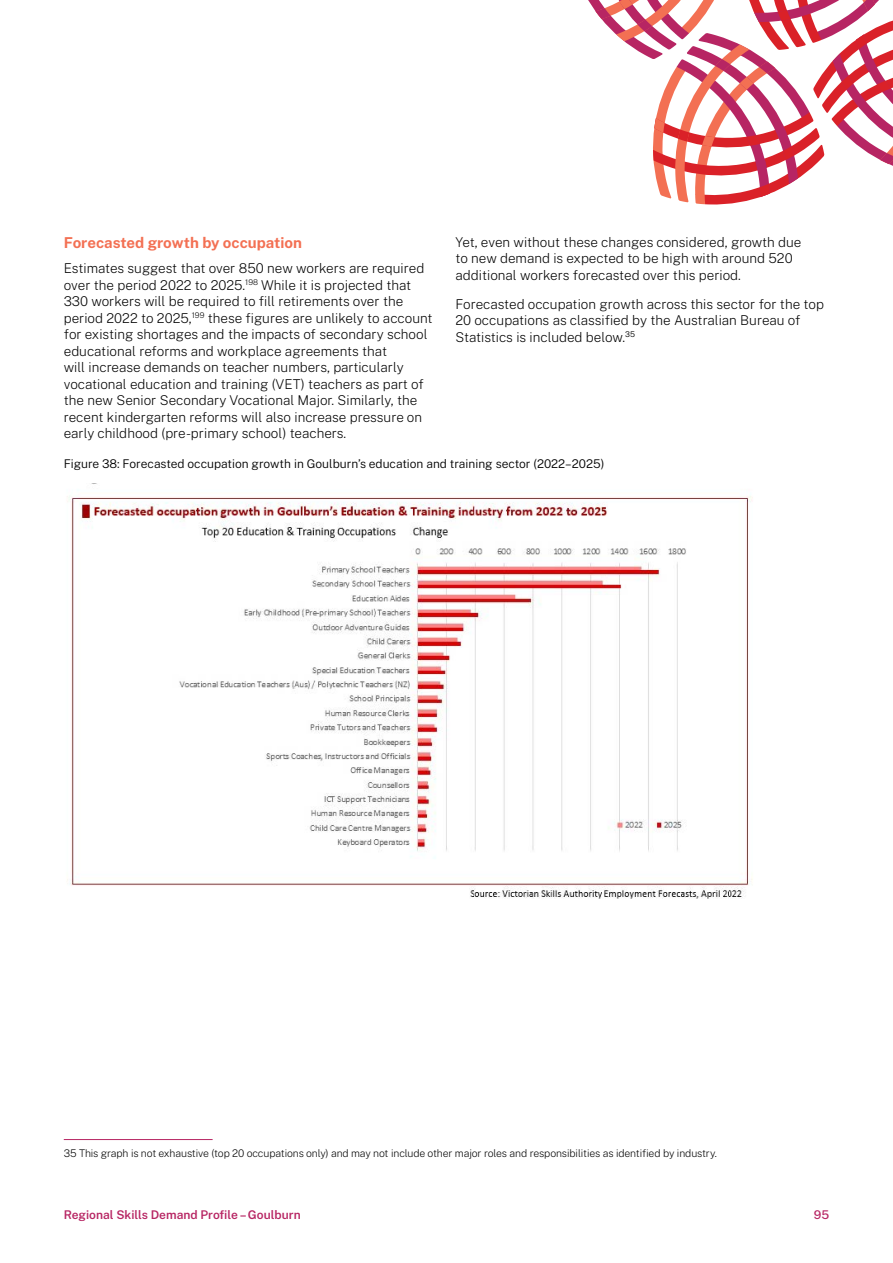
<style>
.page{position:relative;width:893px;height:1263px;background:#fff}
.page>*{position:absolute;margin:0;border:0;box-sizing:border-box;transform-origin:0 0}
.t1{font:700 15px "Public Sans";color:#f37053}
.t2{font:200 13.5px/16.5px "Public Sans";color:#000}
.t3{font:300 12px "Public Sans";color:#000}
.t4{font:600 12px "Public Sans";color:#b72563}
.t5{font:500 12px "Public Sans";color:#b72563}
.t6{font:200 10.5px "Public Sans";letter-spacing:-.01em;color:#000}
</style>
<div class="page">
<svg style="left:588px;top:0;width:305px;height:205px"></svg>
<hr style="left:64px;top:1139px;width:149px;height:1px;background:#b72563">
<img style="left:67px;top:483px;width:686px;height:416px">
<p class="t1" style="left:64px;top:233px;width:240px">Forecasted growth by occupation</p>
<p class="t2" style="left:64px;top:260px;width:370px">Estimates suggest that over 850 new workers are required over the period 2022 to 2025.<sup>198</sup> While it is projected that 330 workers will be required to fill retirements over the period 2022 to 2025,<sup>199</sup> these figures are unlikely to account for existing shortages and the impacts of secondary school educational reforms and workplace agreements that<br>will increase demands on teacher numbers, particularly vocational education and training (VET) teachers as part of the new Senior Secondary Vocational Major. Similarly, the recent kindergarten reforms will also increase pressure on early childhood (pre-primary school) teachers.</p>
<p class="t2" style="left:455px;top:233px;width:347px">Yet, even without these changes considered, growth due to new demand is expected to be high with around 520 additional workers forecasted over this period.</p>
<p class="t2" style="left:455px;top:295px;width:370px">Forecasted occupation growth across this sector for the top<br>20 occupations as classified by the Australian Bureau of<br>Statistics is included below.<sup>35</sup></p>
<p class="t3" style="left:64px;top:455px;width:542px">Figure 38: Forecasted occupation growth in Goulburn’s education and training sector (2022–2025)</p>
<p class="t6" style="left:64px;top:1146px;width:655px">35 This graph is not exhaustive (top 20 occupations only) and may not include other major roles and responsibilities as identified by industry.</p>
<p class="t4" style="left:64px;top:1207px;width:239px">Regional Skills Demand Profile – Goulburn</p>
<p class="t5" style="left:814px;top:1207px;width:17px">95</p>
</div>
